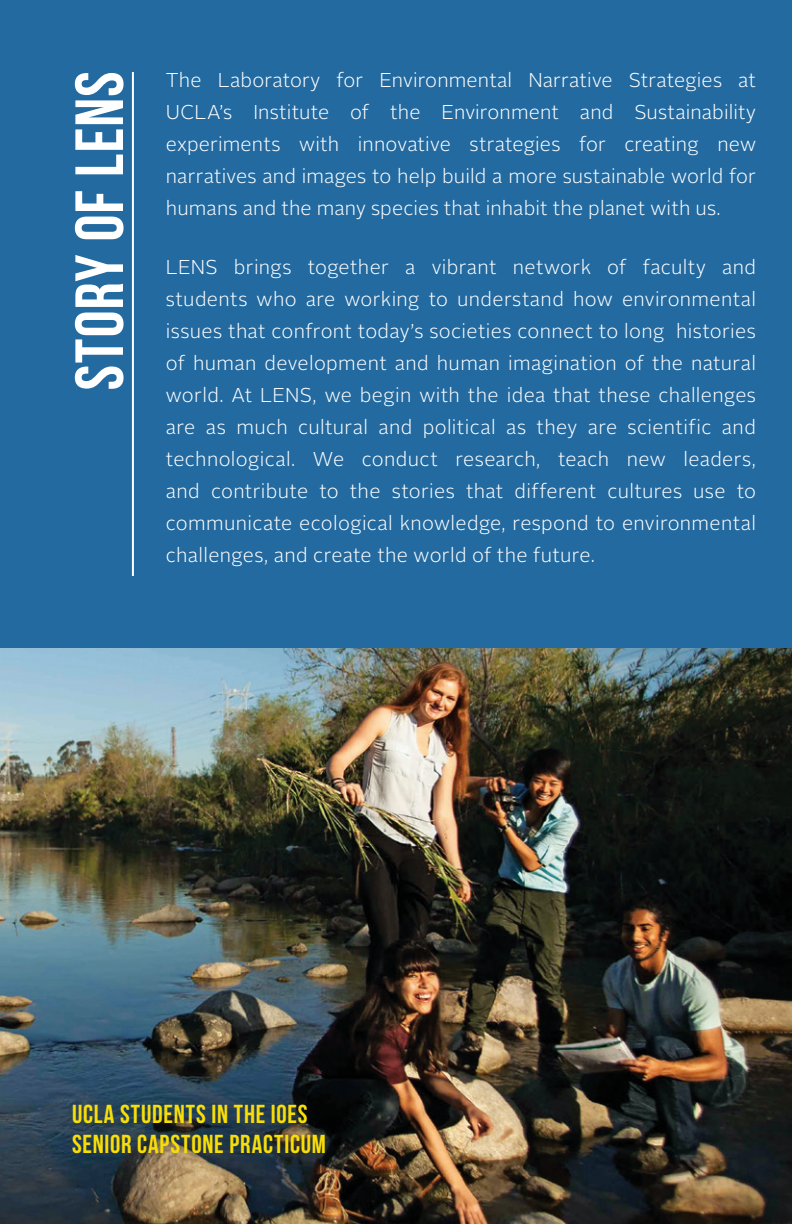
<style>
.page{position:relative;width:792px;height:1224px;background:#236aa1}
.page>*{position:absolute;margin:0;border:0;box-sizing:border-box;transform-origin:0 0}
.Header_1{font:68px "Bebas Neue";letter-spacing:.01em;color:#fff}
.t1{font:26px/30px "Bebas Neue";letter-spacing:.03em;color:#f8de08}
.t2{font:300 20px/32px "Alright Sans";letter-spacing:.01em;color:#fff;text-align:justify}
</style>
<div class="page">
<img style="left:0;top:648px;width:792px;height:576px">
<hr style="left:132px;top:72px;width:2px;height:504px;background:#fff">
<div style="left:60px;top:1091px;width:278px;height:74px;background:#283646;opacity:.5"></div>
<p class="Header_1" style="left:62px;top:390px;width:320px;rotate:-90deg">STORY OF LENS</p>
<p class="t2" style="left:166px;top:65px;width:592px">The Laboratory for Environmental Narrative Strategies at UCLA’s Institute of the Environment and Sustainability experiments with innovative strategies for creating new narratives and images to help build a more sustainable world for humans and the many species that inhabit the planet with us.</p>
<p class="t2" style="left:166px;top:252px;width:592px">LENS brings together a vibrant network of faculty and students who are working to understand how environmental issues that confront today’s societies connect to long histories of human development and human imagination of the natural world. At LENS, we begin with the idea that these challenges are as much cultural and political as they are scientific and technological. We conduct research, teach new leaders, and contribute to the stories that different cultures use to communicate ecological knowledge, respond to environmental challenges, and create the world of the future.</p>
<p class="t1" style="left:72px;top:1098px;width:255px">UCLA STUDENTS IN THE IOES<br>SENIOR CAPSTONE PRACTICUM</p>
</div>
